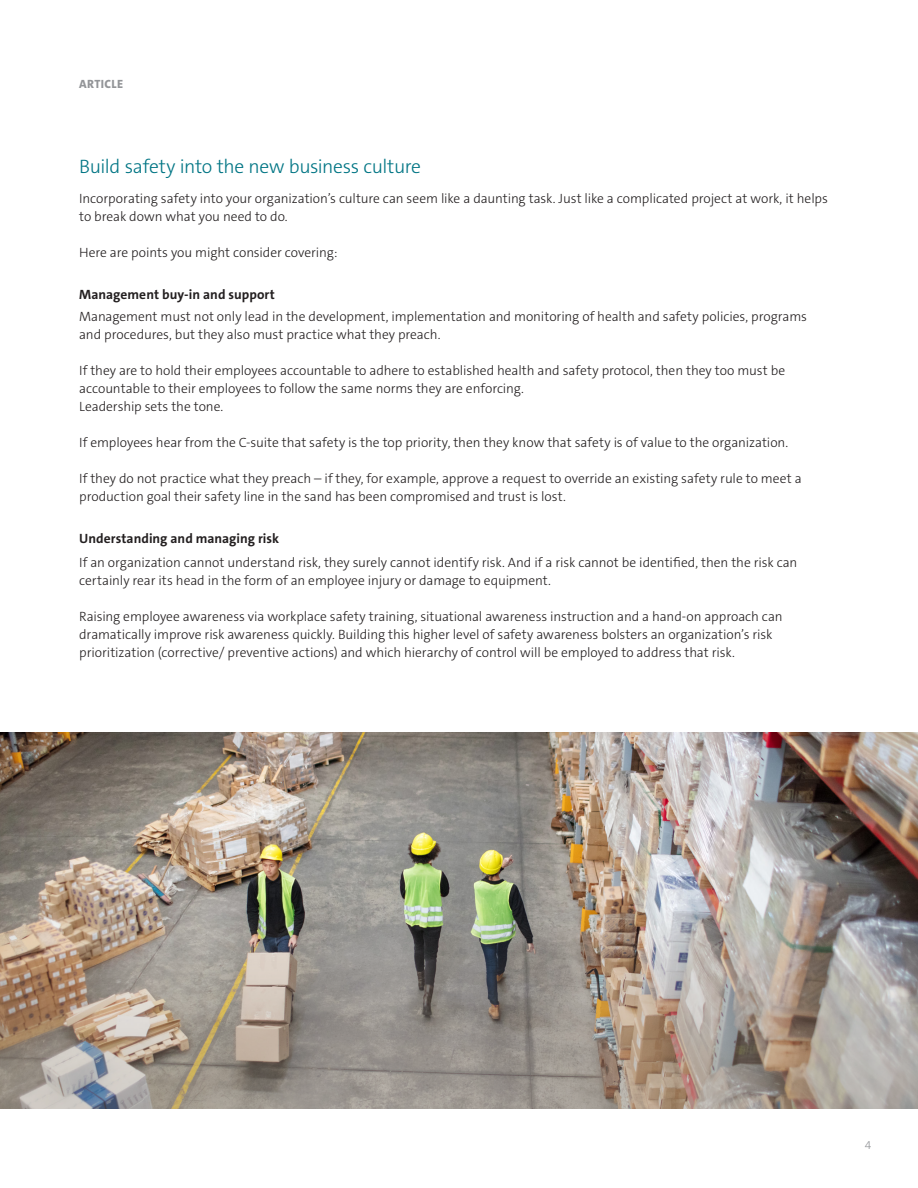
<style>
.page{position:relative;width:918px;height:1188px;background:#fff}
.page>*{position:absolute;margin:0;border:0;box-sizing:border-box;transform-origin:0 0}
.Body_Copy{font:300 19.5px "The Sans C5";letter-spacing:-.02em;color:#007584}
.Body_Copy-2{font:300 13.5px/18px "The Sans C5";letter-spacing:-.005em;color:#231f20}
.Body_Copy-3{font:700 13.5px "The Sans C5";color:#231f20}
.Upper_Corner_Catagor{font:800 12px "The Sans C5";letter-spacing:.03em;color:#939598}
.Page_Numbers{font:300 12px "The Sans C5";color:#939598}
</style>
<div class="page">
<img style="left:0;top:733px;width:918px;height:178px">
<img style="left:0;top:911px;width:918px;height:198px">
<p class="Upper_Corner_Catagor" style="left:79px;top:77px;width:46px">ARTICLE</p>
<p class="Body_Copy" style="left:79px;top:154px;width:343px">Build safety into the new business culture</p>
<p class="Body_Copy-2" style="left:79px;top:189px;width:750px">Incorporating safety into your organization’s culture can seem like a daunting task. Just like a complicated project at work, it helps to break down what you need to do.</p>
<p class="Body_Copy-2" style="left:79px;top:243px;width:260px">Here are points you might consider covering:</p>
<p class="Body_Copy-3" style="left:79px;top:286px;width:197px">Management buy-in and support</p>
<p class="Body_Copy-2" style="left:79px;top:308px;width:729px">Management must not only lead in the development, implementation and monitoring of health and safety policies, programs and procedures, but they also must practice what they preach.</p>
<p class="Body_Copy-2" style="left:79px;top:362px;width:708px">If they are to hold their employees accountable to adhere to established health and safety protocol, then they too must be accountable to their employees to follow the same norms they are enforcing.</p>
<p class="Body_Copy-2" style="left:79px;top:398px;width:146px">Leadership sets the tone.</p>
<p class="Body_Copy-2" style="left:79px;top:434px;width:711px">If employees hear from the C-suite that safety is the top priority, then they know that safety is of value to the organization.</p>
<p class="Body_Copy-2" style="left:79px;top:470px;width:724px">If they do not practice what they preach – if they, for example, approve a request to override an existing safety rule to meet a production goal their safety line in the sand has been compromised and trust is lost.</p>
<p class="Body_Copy-3" style="left:79px;top:530px;width:201px">Understanding and managing risk</p>
<p class="Body_Copy-2" style="left:79px;top:554px;width:720px">If an organization cannot understand risk, they surely cannot identify risk. And if a risk cannot be identified, then the risk can</p>
<p class="Body_Copy-2" style="left:79px;top:572px;width:473px">certainly rear its head in the form of an employee injury or damage to equipment.</p>
<p class="Body_Copy-2" style="left:79px;top:608px;width:705px">Raising employee awareness via workplace safety training, situational awareness instruction and a hand-on approach can</p>
<p class="Body_Copy-2" style="left:79px;top:626px;width:695px">dramatically improve risk awareness quickly. Building this higher level of safety awareness bolsters an organization’s risk</p>
<p class="Body_Copy-2" style="left:79px;top:644px;width:657px">prioritization (corrective/ preventive actions) and which hierarchy of control will be employed to address that risk.</p>
<p class="Page_Numbers" style="left:865px;top:1137px;width:8px">4</p>
</div>
